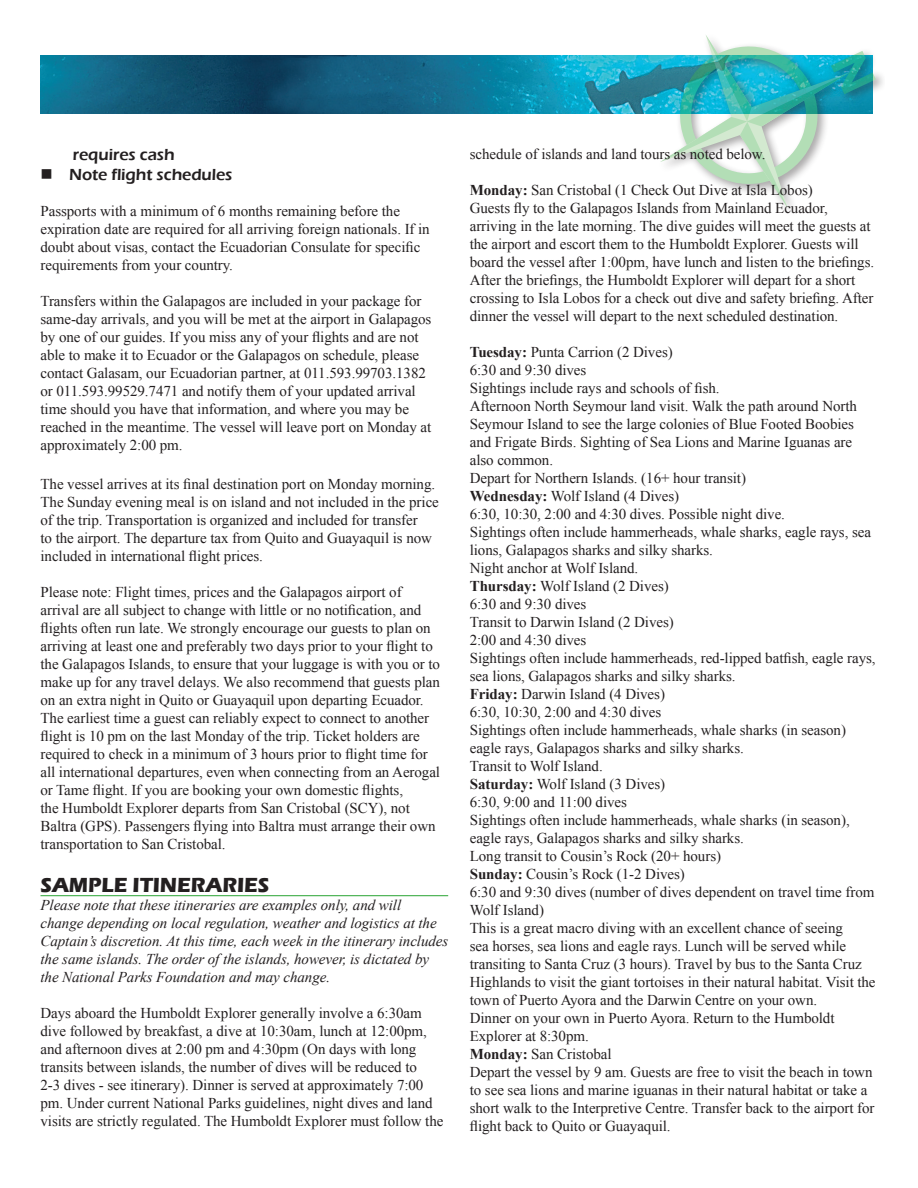
<style>
.page{position:relative;width:918px;height:1188px;background:#fff}
.page>*{position:absolute;margin:0;border:0;box-sizing:border-box;transform-origin:0 0}
.t1{font:700 21px "Eras ITC";letter-spacing:-.005em;color:#231f20}
.t2{font:600 16.5px "Eras ITC";letter-spacing:-.005em;color:#231f20}
.t3{font:15px/18px "Times New Roman";letter-spacing:-.005em;color:#231f20}
.t4{font:italic 15px/18px "Times New Roman";letter-spacing:-.005em;color:#231f20}
.s1{font-weight:700}
</style>
<div class="page">
<img style="left:40px;top:55px;width:615px;height:59px">
<svg style="left:655px;top:55px;width:228px;height:155px"></svg>
<hr style="left:40px;top:895px;width:408px;height:1px;background:#40ae49">
<svg style="left:660px;top:35px;width:216px;height:173px"></svg>
<p class="t2" style="left:73px;top:145px;width:103px">requires cash</p>
<p class="t2" style="left:40px;top:165px;width:194px">■ Note flight schedules</p>
<p class="t3" style="left:40px;top:201px;width:391px">Passports with a minimum of 6 months remaining before the expiration date are required for all arriving foreign nationals. If in doubt about visas, contact the Ecuadorian Consulate for specific requirements from your country.</p>
<p class="t3" style="left:40px;top:291px;width:392px">Transfers within the Galapagos are included in your package for same-day arrivals, and you will be met at the airport in Galapagos by one of our guides. If you miss any of your flights and are not able to make it to Ecuador or the Galapagos on schedule, please contact Galasam, our Ecuadorian partner, at 011.593.99703.1382 or 011.593.99529.7471 and notify them of your updated arrival time should you have that information, and where you may be reached in the meantime. The vessel will leave port on Monday at approximately 2:00 pm.</p>
<p class="t3" style="left:40px;top:475px;width:400px">The vessel arrives at its final destination port on Monday morning.<br>The Sunday evening meal is on island and not included in the price of the trip. Transportation is organized and included for transfer<br>to the airport. The departure tax from Quito and Guayaquil is now included in international flight prices.</p>
<p class="t3" style="left:40px;top:583px;width:401px">Please note: Flight times, prices and the Galapagos airport of arrival are all subject to change with little or no notification, and flights often run late. We strongly encourage our guests to plan on arriving at least one and preferably two days prior to your flight to the Galapagos Islands, to ensure that your luggage is with you or to make up for any travel delays. We also recommend that guests plan on an extra night in Quito or Guayaquil upon departing Ecuador.<br>The earliest time a guest can reliably expect to connect to another flight is 10 pm on the last Monday of the trip. Ticket holders are required to check in a minimum of 3 hours prior to flight time for all international departures, even when connecting from an Aerogal or Tame flight. If you are booking your own domestic flights,<br>the Humboldt Explorer departs from San Cristobal (SCY), not Baltra (GPS). Passengers flying into Baltra must arrange their own transportation to San Cristobal.</p>
<p class="t1" style="left:40px;top:873px;width:231px">SAMPLE ITINERARIES</p>
<p class="t4" style="left:40px;top:896px;width:409px">Please note that these itineraries are examples only, and will<br>change depending on local regulation, weather and logistics at the Captain’s discretion. At this time, each week in the itinerary includes the same islands. The order of the islands, however, is dictated by the National Parks Foundation and may change.</p>
<p class="t3" style="left:40px;top:1004px;width:405px">Days aboard the Humboldt Explorer generally involve a 6:30am dive followed by breakfast, a dive at 10:30am, lunch at 12:00pm, and afternoon dives at 2:00 pm and 4:30pm (On days with long transits between islands, the number of dives will be reduced to<br>2-3 dives - see itinerary). Dinner is served at approximately 7:00 pm. Under current National Parks guidelines, night dives and land visits are strictly regulated. The Humboldt Explorer must follow the</p>
<p class="t3" style="left:470px;top:145px;width:297px">schedule of islands and land tours as noted below.</p>
<p class="t3" style="left:470px;top:181px;width:345px"><span class="s1">Monday:</span> San Cristobal (1 Check Out Dive at Isla Lobos)</p>
<p class="t3" style="left:470px;top:199px;width:406px">Guests fly to the Galapagos Islands from Mainland Ecuador, arriving in the late morning. The dive guides will meet the guests at the airport and escort them to the Humboldt Explorer. Guests will board the vessel after 1:00pm, have lunch and listen to the briefings.<br>After the briefings, the Humboldt Explorer will depart for a short crossing to Isla Lobos for a check out dive and safety briefing. After dinner the vessel will depart to the next scheduled destination.</p>
<p class="t3" style="left:470px;top:343px;width:204px"><span class="s1">Tuesday:</span> Punta Carrion (2 Dives)</p>
<p class="t3" style="left:470px;top:361px;width:118px">6:30 and 9:30 dives</p>
<p class="t3" style="left:470px;top:379px;width:251px">Sightings include rays and schools of fish.</p>
<p class="t3" style="left:470px;top:397px;width:389px">Afternoon North Seymour land visit. Walk the path around North Seymour Island to see the large colonies of Blue Footed Boobies and Frigate Birds. Sighting of Sea Lions and Marine Iguanas are also common.</p>
<p class="t3" style="left:470px;top:469px;width:278px">Depart for Northern Islands. (16+ hour transit)</p>
<p class="t3" style="left:470px;top:487px;width:211px"><span class="s1">Wednesday:</span> Wolf Island (4 Dives)</p>
<p class="t3" style="left:470px;top:505px;width:317px">6:30, 10:30, 2:00 and 4:30 dives. Possible night dive.</p>
<p class="t3" style="left:470px;top:523px;width:403px">Sightings often include hammerheads, whale sharks, eagle rays, sea lions, Galapagos sharks and silky sharks.</p>
<p class="t3" style="left:470px;top:559px;width:170px">Night anchor at Wolf Island.</p>
<p class="t3" style="left:470px;top:577px;width:201px"><span class="s1">Thursday:</span> Wolf Island (2 Dives)</p>
<p class="t3" style="left:470px;top:595px;width:118px">6:30 and 9:30 dives</p>
<p class="t3" style="left:470px;top:613px;width:206px">Transit to Darwin Island (2 Dives)</p>
<p class="t3" style="left:470px;top:631px;width:118px">2:00 and 4:30 dives</p>
<p class="t3" style="left:470px;top:649px;width:407px">Sightings often include hammerheads, red-lipped batfish, eagle rays, sea lions, Galapagos sharks and silky sharks.</p>
<p class="t3" style="left:470px;top:685px;width:197px"><span class="s1">Friday:</span> Darwin Island (4 Dives)</p>
<p class="t3" style="left:470px;top:703px;width:193px">6:30, 10:30, 2:00 and 4:30 dives</p>
<p class="t3" style="left:470px;top:721px;width:378px">Sightings often include hammerheads, whale sharks (in season) eagle rays, Galapagos sharks and silky sharks.</p>
<p class="t3" style="left:470px;top:757px;width:135px">Transit to Wolf Island.</p>
<p class="t3" style="left:470px;top:775px;width:197px"><span class="s1">Saturday:</span> Wolf Island (3 Dives)</p>
<p class="t3" style="left:470px;top:793px;width:159px">6:30, 9:00 and 11:00 dives</p>
<p class="t3" style="left:470px;top:811px;width:381px">Sightings often include hammerheads, whale sharks (in season), eagle rays, Galapagos sharks and silky sharks.</p>
<p class="t3" style="left:470px;top:847px;width:253px">Long transit to Cousin’s Rock (20+ hours)</p>
<p class="t3" style="left:470px;top:865px;width:217px"><span class="s1">Sunday:</span> Cousin’s Rock (1-2 Dives)</p>
<p class="t3" style="left:470px;top:883px;width:406px">6:30 and 9:30 dives (number of dives dependent on travel time from<br>Wolf Island)</p>
<p class="t3" style="left:470px;top:919px;width:407px">This is a great macro diving with an excellent chance of seeing<br>sea horses, sea lions and eagle rays. Lunch will be served while transiting to Santa Cruz (3 hours). Travel by bus to the Santa Cruz Highlands to visit the giant tortoises in their natural habitat. Visit the town of Puerto Ayora and the Darwin Centre on your own.</p>
<p class="t3" style="left:470px;top:1009px;width:366px">Dinner on your own in Puerto Ayora. Return to the Humboldt<br>Explorer at 8:30pm.</p>
<p class="t3" style="left:470px;top:1045px;width:143px"><span class="s1">Monday:</span> San Cristobal</p>
<p class="t3" style="left:470px;top:1063px;width:406px">Depart the vessel by 9 am. Guests are free to visit the beach in town to see sea lions and marine iguanas in their natural habitat or take a short walk to the Interpretive Centre. Transfer back to the airport for flight back to Quito or Guayaquil.</p>
</div>
